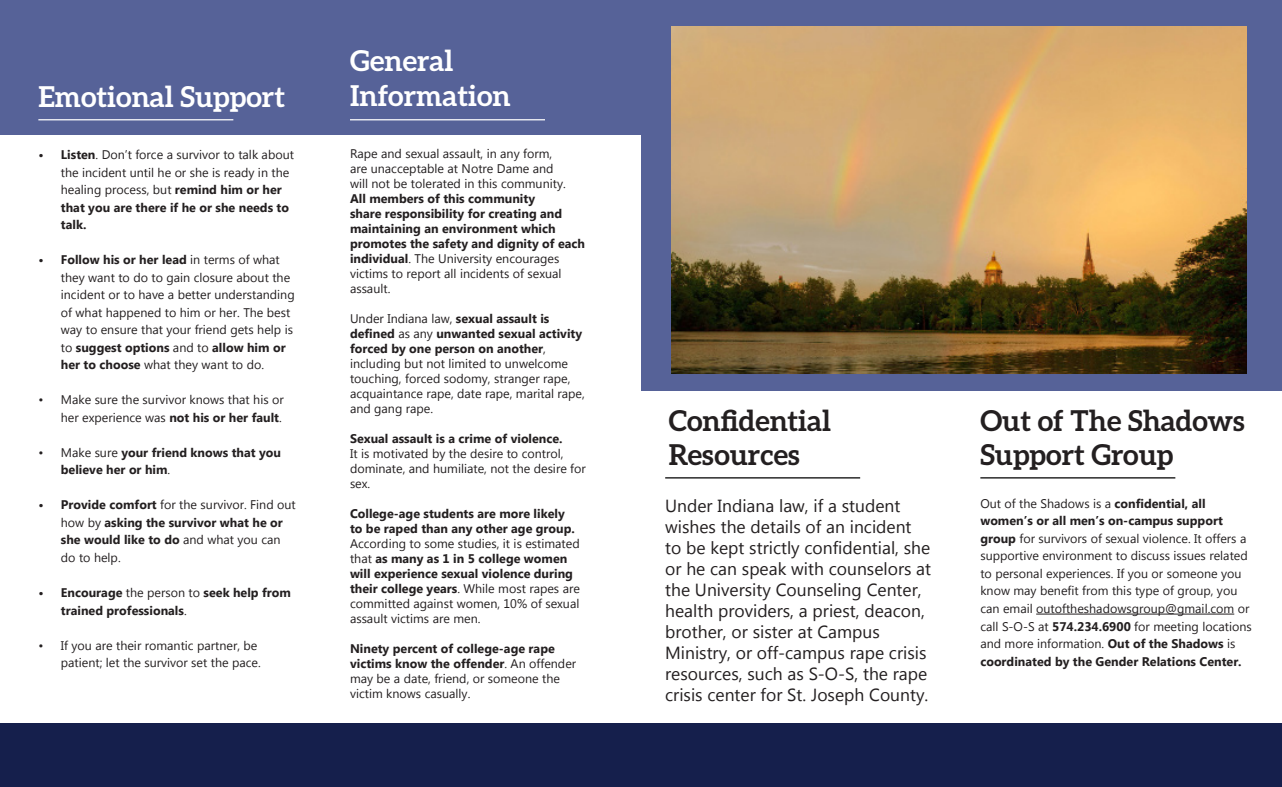
<style>
.page{position:relative;width:1282px;height:787px;background:#fff}
.page>*{position:absolute;margin:0;border:0;box-sizing:border-box;transform-origin:0 0}
.t1{font:700 28.75px/34.5px "Aleo";color:#231f20}
.t2{font:700 28.75px/34.5px "Aleo";color:#fff}
.t3{font:17.5px/21px "Microsoft New Tai Lue";color:#231f20}
.t4{font:12.5px/17.5px "Microsoft New Tai Lue";color:#231f20}
.t5{font:700 12.5px/15px "Microsoft New Tai Lue";color:#231f20}
.s1{font-weight:700}
.s2{font-weight:400}
</style>
<div class="page">
<div style="left:641px;top:0;width:640px;height:391px;background:#566298"></div>
<div style="left:0;top:0;width:641px;height:135px;background:#566298"></div>
<hr style="left:1036px;top:613px;width:198px;height:1px;background:#231f20">
<div style="left:0;top:723px;width:1281px;height:63px;background:#151f4c"></div>
<hr style="left:665px;top:477px;width:195px;height:1px;background:#000">
<hr style="left:980px;top:477px;width:195px;height:1px;background:#000">
<hr style="left:350px;top:119px;width:195px;height:1px;background:#fff">
<hr style="left:38px;top:119px;width:195px;height:1px;background:#fff">
<img style="left:671px;top:27px;width:574px;height:346px">
<p class="t2" style="left:38px;top:79px;width:248px">Emotional Support</p>
<p class="t4" style="left:61px;top:147px;width:234px;text-indent:-23px"><span class="s1">• Listen</span>. Don’t force a survivor to talk about the incident until he or she is ready in the healing process, but <span class="s1">remind him or her that you are there if he or she needs to talk.</span></p>
<p class="t4" style="left:61px;top:252px;width:235px;text-indent:-23px"><span class="s1">• Follow his or her lead</span> in terms of what they want to do to gain closure about the incident or to have a better understanding of what happened to him or her. The best way to ensure that your friend gets help is to <span class="s1">suggest options</span> and to <span class="s1">allow him or her to choose</span> what they want to do.</p>
<p class="t4" style="left:38px;top:392px;width:247px;text-align:right">• Make sure the survivor knows that his or her experience was <span class="s1">not his or her fault</span>.</p>
<p class="t5" style="left:61px;top:444px;width:222px;line-height:17.5px;text-indent:-23px"><span class="s2">• Make sure</span> your friend knows that you believe her or him<span class="s2">.</span></p>
<p class="t5" style="left:61px;top:497px;width:236px;line-height:17.5px;text-indent:-23px">• Provide comfort <span class="s2">for the survivor. Find out how by</span> asking the survivor what he or she would like to do <span class="s2">and what you can do to help.</span></p>
<p class="t5" style="left:61px;top:584px;width:232px;line-height:17.5px;text-indent:-23px">• Encourage <span class="s2">the person to</span> seek help from trained professionals<span class="s2">.</span></p>
<p class="t4" style="left:38px;top:637px;width:224px;text-align:right">• If you are their romantic partner, be patient; let the survivor set the pace.</p>
<p class="t2" style="left:350px;top:43px;width:162px">General<br>Information</p>
<p class="t4" style="left:350px;top:147px;width:236px;line-height:15px">Rape and sexual assault, in any form,<br>are unacceptable at Notre Dame and<br>will not be tolerated in this community.<br><span class="s1">All members of this community<br>share responsibility for creating and maintaining an environment which promotes the safety and dignity of each individual</span>. The University encourages victims to report all incidents of sexual assault.</p>
<p class="t4" style="left:350px;top:312px;width:236px;line-height:15px">Under Indiana law, <span class="s1">sexual assault is defined</span> as any <span class="s1">unwanted sexual activity forced by one person on another</span>, including but not limited to unwelcome touching, forced sodomy, stranger rape, acquaintance rape, date rape, marital rape, and gang rape.</p>
<p class="t4" style="left:350px;top:432px;width:237px;line-height:15px"><span class="s1">Sexual assault is a crime of violence.<br></span>It is motivated by the desire to control, dominate, and humiliate, not the desire for sex.</p>
<p class="t5" style="left:350px;top:507px;width:231px">College-age students are more likely to be raped than any other age group.<br><span class="s2">According to some studies, it is estimated that</span> as many as 1 in 5 college women will experience sexual violence during their college years<span class="s2">. While most rapes are committed against women, 10% of sexual assault victims are men.</span></p>
<p class="t4" style="left:350px;top:642px;width:228px;line-height:15px"><span class="s1">Ninety percent of college-age rape victims know the offender</span>. An offender may be a date, friend, or someone the victim knows casually.</p>
<p class="t1" style="left:668px;top:402px;width:164px">Confidential<br>Resources</p>
<p class="t1" style="left:980px;top:402px;width:266px">Out of The Shadows<br>Support Group</p>
<p class="t3" style="left:665px;top:496px;width:267px">Under Indiana law, if a student wishes the details of an incident to be kept strictly confidential, she or he can speak with counselors at the University Counseling Center, health providers, a priest, deacon, brother, or sister at Campus Ministry, or off-campus rape crisis resources, such as S-O-S, the rape crisis center for St. Joseph County.</p>
<p class="t4" style="left:980px;top:495px;width:273px">Out of the Shadows is a <span class="s1">confidential, all women’s or all men’s on-campus support group</span> for survivors of sexual violence. It offers a supportive environment to discuss issues related to personal experiences. If you or someone you know may benefit from this type of group, you can email outoftheshadowsgroup@gmail.com or call S-O-S at <span class="s1">574.234.6900</span> for meeting locations and more information. <span class="s1">Out of the Shadows</span> is <span class="s1">coordinated by the Gender Relations Center.</span></p>
</div>
